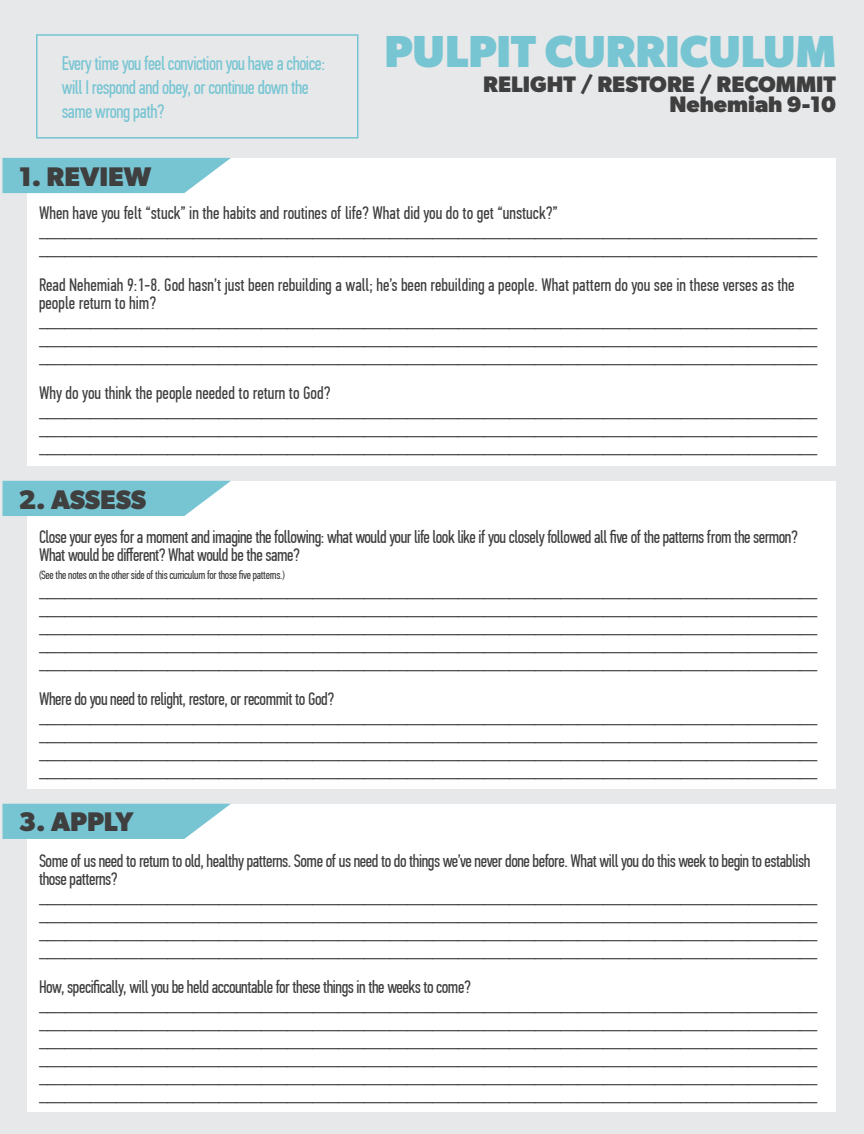
<style>
.page{position:relative;width:864px;height:1134px;background:#e7e8e9}
.page>*{position:absolute;margin:0;border:0;box-sizing:border-box;transform-origin:0 0}
.t1{font:700 45px "Gibson";color:#77c5d3}
.t2{font:700 27px "Gibson";color:#3f3f40}
.t3{font:700 22.5px/21px "Gibson";color:#3f3f40;text-align:right}
.t4{font:19.5px/24px "PF Din Text Comp Pro";letter-spacing:-.025em;color:#77c5d3}
.t5{font:18px/18px "PF Din Text Comp Pro";letter-spacing:-.025em;color:#3e3e3f}
.t6{font:18px/18px "PF Din Text Comp Pro";color:#3e3e3f}
.t7{font:12px "PF Din Text Comp Pro";letter-spacing:-.025em;color:#3e3e3f}
</style>
<div class="page">
<div style="left:28px;top:804px;width:808px;height:307px;background:#fff"></div>
<div style="left:28px;top:481px;width:808px;height:308px;background:#fff"></div>
<div style="left:36px;top:34px;width:322px;height:105px;border:2px solid #77c5d3"></div>
<div style="left:28px;top:159px;width:808px;height:307px;background:#fff"></div>
<svg style="left:3px;top:158px;width:228px;height:35px;background:#84cad7"></svg>
<svg style="left:3px;top:481px;width:228px;height:35px;background:#84cad7"></svg>
<svg style="left:3px;top:804px;width:228px;height:35px;background:#85cbd7"></svg>
<p class="t4" style="left:62px;top:51px;width:265px">Every time you feel conviction you have a choice: will I respond and obey, or continue down the same wrong path?</p>
<h2 class="t2" style="left:18px;top:160px;width:135px">1. REVIEW</h2>
<h1 class="t1" style="left:385px;top:25px;width:453px">PULPIT CURRICULUM</h1>
<p class="t3" style="left:483px;top:73px;width:354px">RELIGHT / RESTORE / RECOMMIT<br>Nehemiah 9-10</p>
<p class="t6" style="left:39px;top:204px;width:780px">When have you felt “stuck” in the habits and routines of life? What did you do to get “unstuck?” ___________________________________________________________________________________________ ___________________________________________________________________________________________</p>
<p class="t6" style="left:39px;top:276px;width:780px">Read Nehemiah 9:1-8. God hasn’t just been rebuilding a wall; he’s been rebuilding a people. What pattern do you see in these verses as the people return to him? ___________________________________________________________________________________________ ___________________________________________________________________________________________ ___________________________________________________________________________________________</p>
<p class="t6" style="left:39px;top:384px;width:780px">Why do you think the people needed to return to God? ___________________________________________________________________________________________ ___________________________________________________________________________________________ ___________________________________________________________________________________________</p>
<h2 class="t2" style="left:18px;top:483px;width:129px">2. ASSESS</h2>
<p class="t5" style="left:39px;top:528px;width:760px">Close your eyes for a moment and imagine the following: what would your life look like if you closely followed all five of the patterns from the sermon?<br>What would be different? What would be the same?</p>
<p class="t7" style="left:39px;top:568px;width:247px">(See the notes on the other side of this curriculum for those five patterns.)</p>
<p class="t5" style="left:39px;top:582px;width:780px;text-align:justify">___________________________________________________________________________________________ ___________________________________________________________________________________________ ___________________________________________________________________________________________ ___________________________________________________________________________________________ ___________________________________________________________________________________________</p>
<p class="t5" style="left:39px;top:690px;width:780px">Where do you need to relight, restore, or recommit to God? ___________________________________________________________________________________________ ___________________________________________________________________________________________ ___________________________________________________________________________________________ ___________________________________________________________________________________________</p>
<h2 class="t2" style="left:18px;top:806px;width:117px">3. APPLY</h2>
<p class="t5" style="left:39px;top:852px;width:780px">Some of us need to return to old, healthy patterns. Some of us need to do things we’ve never done before. What will you do this week to begin to establish those patterns? ___________________________________________________________________________________________ ___________________________________________________________________________________________ ___________________________________________________________________________________________ ___________________________________________________________________________________________</p>
<p class="t5" style="left:39px;top:978px;width:780px">How, specifically, will you be held accountable for these things in the weeks to come? ___________________________________________________________________________________________ ___________________________________________________________________________________________ ___________________________________________________________________________________________ ___________________________________________________________________________________________ ___________________________________________________________________________________________ ___________________________________________________________________________________________</p>
</div>
